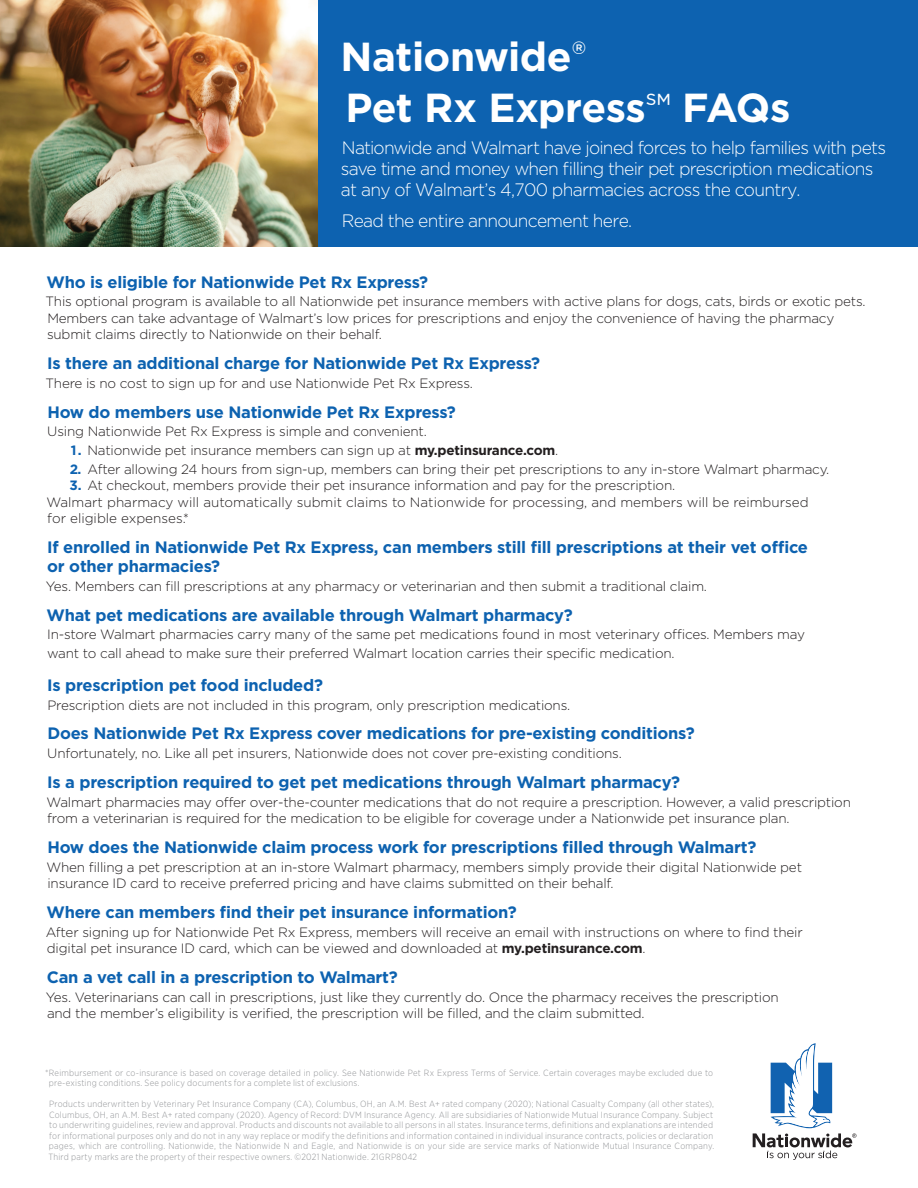
<style>
.page{position:relative;width:918px;height:1188px;background:#fff}
.page>*{position:absolute;margin:0;border:0;box-sizing:border-box;transform-origin:0 0}
.t1{font:700 40.5px/51px "Gotham";letter-spacing:-.015em;color:#fff}
.t2{font:300 18px/21px "Gotham";letter-spacing:-.04em;color:#fff}
.t3{font:700 16.5px/19.5px "Gotham";letter-spacing:-.015em;color:#0d62b0}
.t4{font:300 13.5px/16.5px "Gotham";letter-spacing:-.015em;color:#231f20}
.t5{font:300 9px/10.5px "Gotham Narrow";letter-spacing:.025em;color:#939598}
.s1{font-weight:400;font-size:36px}
.s2{font-weight:700;color:#0d62b0}
.s3{font-weight:700}
</style>
<div class="page">
<div style="left:0;top:0;width:918px;height:246px;background:#0d62b0"></div>
<img style="left:0;top:0;width:318px;height:246px">
<svg style="left:753px;top:1043px;width:103px;height:117px"></svg>
<h1 class="t1" style="left:340px;top:31px;width:452px">Nationwide<span class="s1">®<br></span>Pet Rx Express<span class="s1">℠</span> FAQs</h1>
<h2 class="t2" style="left:341px;top:137px;width:547px">Nationwide and Walmart have joined forces to help families with pets save time and money when filling their pet prescription medications at any of Walmart’s 4,700 pharmacies across the country.</h2>
<h2 class="t2" style="left:342px;top:210px;width:292px">Read the entire announcement here.</h2>
<p class="t3" style="left:47px;top:272px;width:383px">Who is eligible for Nationwide Pet Rx Express?</p>
<p class="t4" style="left:46px;top:293px;width:822px">This optional program is available to all Nationwide pet insurance members with active plans for dogs, cats, birds or exotic pets.<br>Members can take advantage of Walmart’s low prices for prescriptions and enjoy the convenience of having the pharmacy submit claims directly to Nationwide on their behalf.</p>
<p class="t3" style="left:47px;top:353px;width:494px">Is there an additional charge for Nationwide Pet Rx Express?</p>
<p class="t4" style="left:46px;top:374px;width:429px">There is no cost to sign up for and use Nationwide Pet Rx Express.</p>
<p class="t3" style="left:47px;top:402px;width:410px">How do members use Nationwide Pet Rx Express?</p>
<p class="t4" style="left:47px;top:423px;width:381px">Using Nationwide Pet Rx Express is simple and convenient.</p>
<p class="t4" style="left:71px;top:441px;width:489px"><span class="s2">1.</span> Nationwide pet insurance members can sign up at <span class="s3">my.petinsurance.com</span>.</p>
<p class="t4" style="left:70px;top:460px;width:761px"><span class="s2">2.</span> After allowing 24 hours from sign-up, members can bring their pet prescriptions to any in-store Walmart pharmacy.</p>
<p class="t4" style="left:47px;top:477px;width:764px;text-indent:23px"><span class="s2">3.</span> At checkout, members provide their pet insurance information and pay for the prescription.<br>Walmart pharmacy will automatically submit claims to Nationwide for processing, and members will be reimbursed for eligible expenses.*</p>
<p class="t3" style="left:47px;top:537px;width:762px">If enrolled in Nationwide Pet Rx Express, can members still fill prescriptions at their vet office or other pharmacies?</p>
<p class="t4" style="left:46px;top:578px;width:663px">Yes. Members can fill prescriptions at any pharmacy or veterinarian and then submit a traditional claim.</p>
<p class="t3" style="left:47px;top:605px;width:528px">What pet medications are available through Walmart pharmacy?</p>
<p class="t4" style="left:47px;top:625px;width:759px;line-height:18.6px">In-store Walmart pharmacies carry many of the same pet medications found in most veterinary offices. Members may want to call ahead to make sure their preferred Walmart location carries their specific medication.</p>
<p class="t3" style="left:47px;top:675px;width:277px">Is prescription pet food included?</p>
<p class="t4" style="left:47px;top:696px;width:524px">Prescription diets are not included in this program, only prescription medications.</p>
<p class="t3" style="left:47px;top:724px;width:649px">Does Nationwide Pet Rx Express cover medications for pre-existing conditions?</p>
<p class="t4" style="left:47px;top:745px;width:576px">Unfortunately, no. Like all pet insurers, Nationwide does not cover pre-existing conditions.</p>
<p class="t3" style="left:47px;top:772px;width:634px">Is a prescription required to get pet medications through Walmart pharmacy?</p>
<p class="t4" style="left:47px;top:793px;width:806px">Walmart pharmacies may offer over-the-counter medications that do not require a prescription. However, a valid prescription from a veterinarian is required for the medication to be eligible for coverage under a Nationwide pet insurance plan.</p>
<p class="t3" style="left:47px;top:837px;width:711px">How does the Nationwide claim process work for prescriptions filled through Walmart?</p>
<p class="t4" style="left:47px;top:858px;width:757px">When filling a pet prescription at an in-store Walmart pharmacy, members simply provide their digital Nationwide pet insurance ID card to receive preferred pricing and have claims submitted on their behalf.</p>
<p class="t3" style="left:47px;top:902px;width:472px">Where can members find their pet insurance information?</p>
<p class="t4" style="left:46px;top:923px;width:758px">After signing up for Nationwide Pet Rx Express, members will receive an email with instructions on where to find their digital pet insurance ID card, which can be viewed and downloaded at <span class="s3">my.petinsurance.com</span>.</p>
<p class="t3" style="left:47px;top:967px;width:353px">Can a vet call in a prescription to Walmart?</p>
<p class="t4" style="left:46px;top:988px;width:734px">Yes. Veterinarians can call in prescriptions, just like they currently do. Once the pharmacy receives the prescription and the member’s eligibility is verified, the prescription will be filled, and the claim submitted.</p>
<p class="t5" style="left:49px;top:1067px;width:666px;text-indent:-4px">*Reimbursement or co-insurance is based on coverage detailed in policy. See Nationwide Pet Rx Express Terms of Service. Certain coverages maybe excluded due to pre-existing conditions. See policy documents for a complete list of exclusions.</p>
<p class="t5" style="left:48px;top:1099px;width:667px">Products underwritten by Veterinary Pet Insurance Company (CA), Columbus, OH, an A.M. Best A+ rated company (2020); National Casualty Company (all other states), Columbus, OH, an A.M. Best A+ rated company (2020). Agency of Record: DVM Insurance Agency. All are subsidiaries of Nationwide Mutual Insurance Company. Subject to underwriting guidelines, review and approval. Products and discounts not available to all persons in all states. Insurance terms, definitions and explanations are intended for informational purposes only and do not in any way replace or modify the definitions and information contained in individual insurance contracts, policies or declaration pages, which are controlling. Nationwide, the Nationwide N and Eagle, and Nationwide is on your side are service marks of Nationwide Mutual Insurance Company.<br>Third party marks are the property of their respective owners. ©2021 Nationwide. 21GRP8042</p>
</div>
